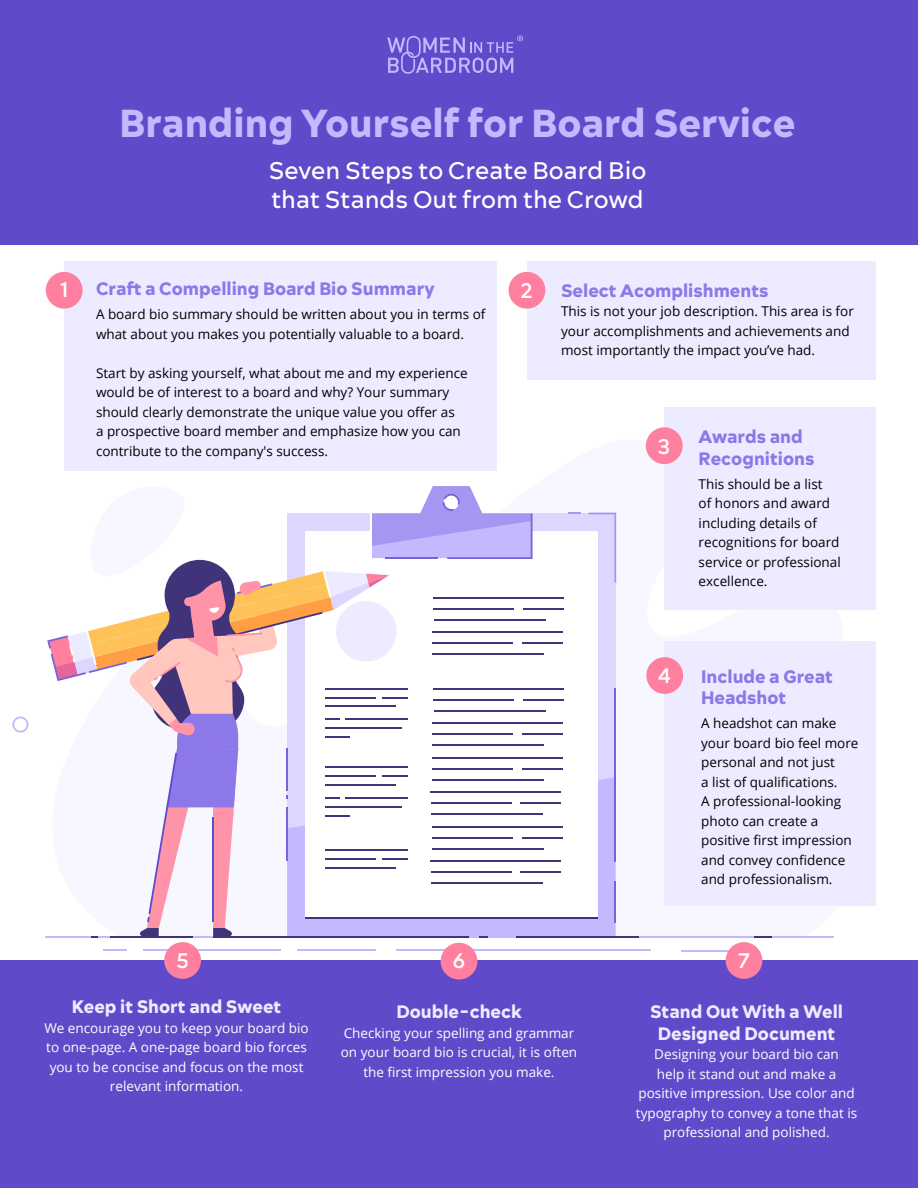
<style>
.page{position:relative;width:918px;height:1188px;background:#fff}
.page>*{position:absolute;margin:0;border:0;box-sizing:border-box;transform-origin:0 0}
.t1{font:900 39px "Acherus Feral";color:#c4b8ff}
.t2{font:500 24px "Acherus Feral";color:#fff}
.t3{font:600 21px "Acherus Feral";color:#fff}
.t4{font:900 18px/21.6px "Acherus Feral";color:#8c78e8}
.t5{font:900 18px "Acherus Feral";color:#edebff}
.t6{font:13.5px/19.5px "Open Sans";color:#000}
.t7{font:13.5px/19.5px "Open Sans";color:#fff;text-align:center}
</style>
<div class="page">
<div style="left:527px;top:261px;width:349px;height:119px;background:#edebff"></div>
<div style="left:64px;top:261px;width:432px;height:210px;background:#edebff"></div>
<hr style="left:396px;top:949px;width:255px;height:2px;background:#c4b8ff">
<hr style="left:682px;top:950px;width:51px;height:1px;background:#c4b8ff">
<hr style="left:297px;top:949px;width:79px;height:2px;background:#c4b8ff">
<hr style="left:143px;top:949px;width:137px;height:2px;background:#c4b8ff">
<hr style="left:103px;top:949px;width:24px;height:2px;background:#c4b8ff">
<div style="left:287px;top:513px;width:328px;height:423px;background:#ded6ff"></div>
<div style="left:546px;top:777px;width:69px;height:159px;background:#c4b8ff"></div>
<div style="left:305px;top:531px;width:292px;height:387px;background:#fff"></div>
<hr style="left:305px;top:917px;width:292px;height:2px;background:#40337a">
<hr style="left:45px;top:936px;width:789px;height:2px;background:#c4b8ff">
<hr style="left:517px;top:936px;width:122px;height:2px;background:#40337a">
<svg style="left:755px;top:936px;width:17px;height:2px"></svg>
<hr style="left:614px;top:881px;width:2px;height:42px;background:#7861db">
<hr style="left:614px;top:689px;width:2px;height:173px;background:#7861db">
<svg style="left:589px;top:513px;width:27px;height:70px"></svg>
<svg style="left:568px;top:513px;width:13px;height:1px"></svg>
<svg style="left:12px;top:717px;width:16px;height:16px"></svg>
<div style="left:0;top:0;width:918px;height:244px;background:#614ac9"></div>
<div style="left:46px;top:272px;width:37px;height:37px;background:#ff809e;border-radius:50%"></div>
<div style="left:509px;top:272px;width:36px;height:37px;background:#ff809e;border-radius:50%"></div>
<div style="left:0;top:961px;width:918px;height:227px;background:#614ac9"></div>
<div style="left:164px;top:942px;width:37px;height:37px;background:#ff809e;border-radius:50%"></div>
<div style="left:441px;top:943px;width:36px;height:37px;background:#ff809e;border-radius:50%"></div>
<div style="left:726px;top:942px;width:36px;height:37px;background:#ff809e;border-radius:50%"></div>
<svg style="left:387px;top:35px;width:136px;height:39px"></svg>
<hr style="left:434px;top:597px;width:130px;height:2px;background:#40337a">
<hr style="left:523px;top:608px;width:41px;height:2px;background:#40337a">
<hr style="left:432px;top:631px;width:130px;height:2px;background:#40337a">
<hr style="left:522px;top:642px;width:40px;height:2px;background:#40337a">
<div style="left:664px;top:407px;width:212px;height:203px;background:#edebff"></div>
<hr style="left:434px;top:688px;width:130px;height:2px;background:#40337a">
<hr style="left:523px;top:699px;width:41px;height:2px;background:#40337a">
<hr style="left:432px;top:722px;width:130px;height:2px;background:#40337a">
<hr style="left:522px;top:733px;width:40px;height:2px;background:#40337a">
<hr style="left:432px;top:758px;width:130px;height:1px;background:#40337a">
<hr style="left:522px;top:769px;width:40px;height:1px;background:#40337a">
<hr style="left:431px;top:792px;width:130px;height:1px;background:#40337a">
<hr style="left:521px;top:803px;width:40px;height:1px;background:#40337a">
<hr style="left:432px;top:826px;width:130px;height:1px;background:#40337a">
<hr style="left:522px;top:837px;width:40px;height:1px;background:#40337a">
<hr style="left:431px;top:860px;width:130px;height:1px;background:#40337a">
<hr style="left:521px;top:871px;width:40px;height:1px;background:#40337a">
<div style="left:664px;top:641px;width:212px;height:265px;background:#edebff"></div>
<div style="left:646px;top:427px;width:37px;height:37px;background:#ff809e;border-radius:50%"></div>
<div style="left:646px;top:657px;width:37px;height:37px;background:#ff809e;border-radius:50%"></div>
<svg style="left:47px;top:486px;width:499px;height:452px"></svg>
<hr style="left:325px;top:858px;width:51px;height:1px;background:#40337a">
<hr style="left:325px;top:867px;width:71px;height:1px;background:#40337a">
<p class="t1" style="left:119px;top:98px;width:678px">Branding Yourself for Board Service</p>
<p class="t2" style="left:269px;top:155px;width:379px">Seven Steps to Create Board Bio</p>
<p class="t2" style="left:271px;top:184px;width:374px">that Stands Out from the Crowd</p>
<p class="t4" style="left:96px;top:278px;width:340px">Craft a Compelling Board Bio Summary</p>
<p class="t6" style="left:96px;top:304px;width:391px">A board bio summary should be written about you in terms of what about you makes you potentially valuable to a board.</p>
<p class="t6" style="left:96px;top:363px;width:373px">Start by asking yourself, what about me and my experience would be of interest to a board and why? Your summary should clearly demonstrate the unique value you offer as<br>a prospective board member and emphasize how you can contribute to the company's success.</p>
<p class="t3" style="left:60px;top:276px;width:10px">1</p>
<p class="t3" style="left:520px;top:277px;width:14px">2</p>
<p class="t4" style="left:561px;top:279px;width:209px">Select Acomplishments</p>
<p class="t6" style="left:561px;top:301px;width:294px">This is not your job description. This area is for your accomplishments and achievements and most importantly the impact you’ve had.</p>
<p class="t3" style="left:658px;top:433px;width:14px">3</p>
<p class="t4" style="left:699px;top:425px;width:106px">Awards and</p>
<p class="t4" style="left:699px;top:447px;width:117px">Recognitions</p>
<p class="t6" style="left:699px;top:474px;width:144px">This should be a list<br>of honors and award including details of recognitions for board service or professional excellence.</p>
<p class="t3" style="left:658px;top:663px;width:14px">4</p>
<p class="t4" style="left:701px;top:665px;width:133px">Include a Great<br>Headshot</p>
<p class="t6" style="left:701px;top:713px;width:159px">A headshot can make your board bio feel more personal and not just<br>a list of qualifications.<br>A professional-looking photo can create a positive first impression and convey confidence and professionalism.</p>
<p class="t3" style="left:176px;top:947px;width:14px">5</p>
<p class="t3" style="left:453px;top:947px;width:14px">6</p>
<p class="t3" style="left:738px;top:947px;width:14px">7</p>
<p class="t5" style="left:396px;top:1000px;width:127px">Double-check</p>
<p class="t7" style="left:341px;top:1023px;width:238px">Checking your spelling and grammar on your board bio is crucial, it is often the first impression you make.</p>
<p class="t5" style="left:72px;top:995px;width:211px">Keep it Short and Sweet</p>
<p class="t7" style="left:44px;top:1018px;width:266px">We encourage you to keep your board bio to one-page. A one-page board bio forces you to be concise and focus on the most relevant information.</p>
<p class="t5" style="left:650px;top:1000px;width:195px">Stand Out With a Well</p>
<p class="t5" style="left:658px;top:1022px;width:179px">Designed Document</p>
<p class="t7" style="left:636px;top:1044px;width:223px">Designing your board bio can<br>help it stand out and make a positive impression. Use color and typography to convey a tone that is professional and polished.</p>
</div>
